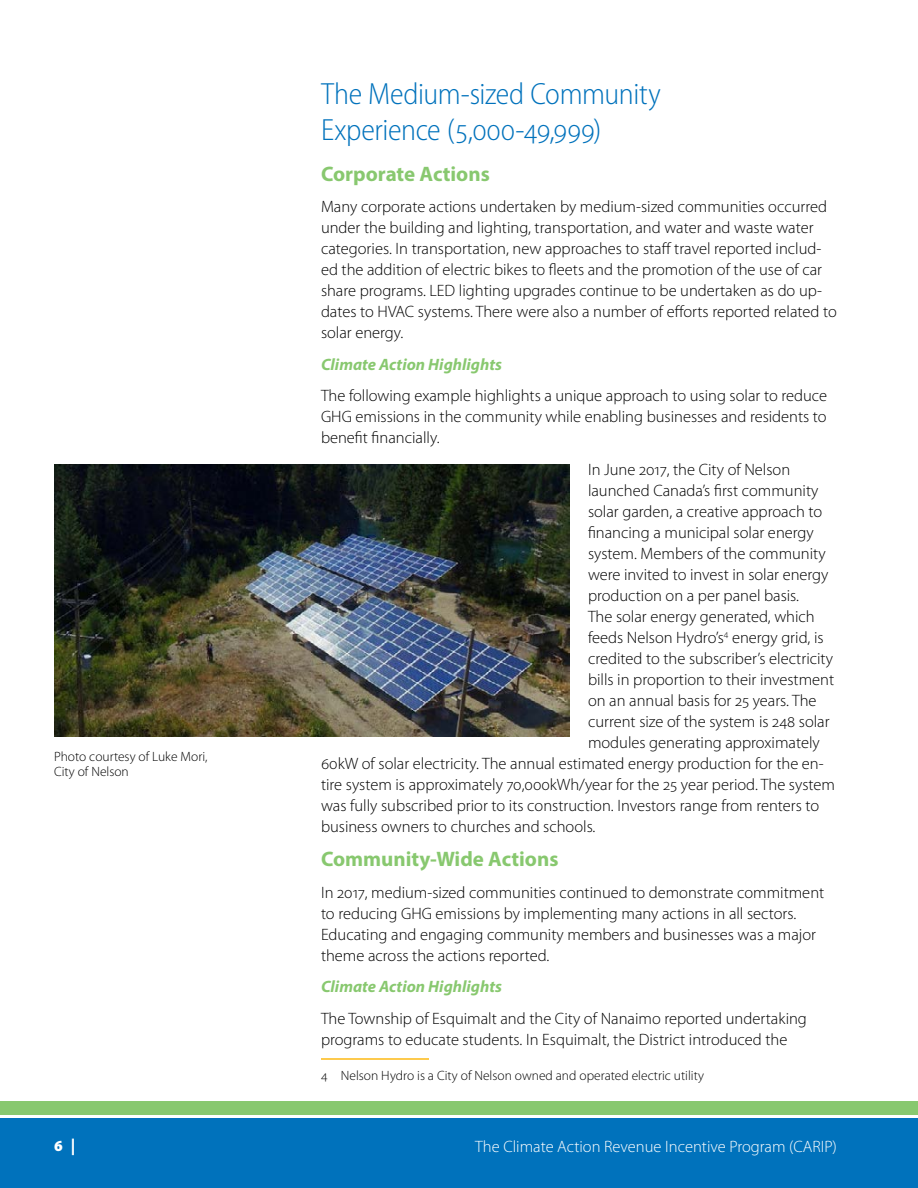
<style>
.page{position:relative;width:918px;height:1188px;background:#fff}
.page>*{position:absolute;margin:0;border:0;box-sizing:border-box;transform-origin:0 0}
.t1{font:300 semi-condensed 30.75px/36px "Myriad Pro";letter-spacing:-.015em;color:#0072bc}
.t2{font:700 21px "Myriad Pro";color:#88c86f}
.t3{font:300 16.5px/21px "Myriad Pro";color:#000}
.t4{font:300 16.5px "Myriad Pro";color:#fff}
.t5{font:italic 700 16.5px "Myriad Pro";color:#88c86f}
.t6{font:900 semi-condensed 16.5px "Myriad Pro";color:#fff}
.footnote{font:300 13.5px "Myriad Pro";color:#000}
.attribution{font:300 13.5px/15px "Myriad Pro";color:#000}
</style>
<div class="page">
<div style="left:0;top:1118px;width:918px;height:70px;background:#0072bc"></div>
<div style="left:0;top:1102px;width:918px;height:13px;background:#88c86f"></div>
<hr style="left:321px;top:1058px;width:108px;height:2px;background:#fdb913">
<img style="left:54px;top:464px;width:516px;height:272px">
<p class="attribution" style="left:54px;top:749px;width:155px">Photo courtesy of Luke Mori,<br>City of Nelson</p>
<h1 class="t1" style="left:321px;top:76px;width:341px">The Medium-sized Community<br>Experience (5,000-49,999)</h1>
<h2 class="t2" style="left:321px;top:160px;width:170px">Corporate Actions</h2>
<p class="t3" style="left:321px;top:196px;width:517px">Many corporate actions undertaken by medium-sized communities occurred under the building and lighting, transportation, and water and waste water categories. In transportation, new approaches to staff travel reported includ&shy;ed the addition of electric bikes to fleets and the promotion of the use of car share programs. LED lighting upgrades continue to be undertaken as do up&shy;dates to HVAC systems. There were also a number of efforts reported related to solar energy.</p>
<h3 class="t5" style="left:321px;top:353px;width:183px">Climate Action Highlights</h3>
<p class="t3" style="left:321px;top:385px;width:508px;text-align:justify">The following example highlights a unique approach to using solar to reduce GHG emissions in the community while enabling businesses and residents to benefit financially.</p>
<p class="t3" style="left:588px;top:459px;width:204px">In June 2017, the City of Nelson</p>
<p class="t3" style="left:588px;top:480px;width:232px">launched Canada’s first community</p>
<p class="t3" style="left:588px;top:501px;width:236px">solar garden, a creative approach to</p>
<p class="t3" style="left:588px;top:522px;width:227px">financing a municipal solar energy</p>
<p class="t3" style="left:588px;top:543px;width:239px">system. Members of the community</p>
<p class="t3" style="left:588px;top:564px;width:242px">were invited to invest in solar energy</p>
<p class="t3" style="left:588px;top:585px;width:213px">production on a per panel basis.</p>
<p class="t3" style="left:588px;top:606px;width:228px">The solar energy generated, which</p>
<p class="t3" style="left:588px;top:627px;width:237px">feeds Nelson Hydro’s<sup>4</sup> energy grid, is</p>
<p class="t3" style="left:588px;top:648px;width:247px">credited to the subscriber’s electricity</p>
<p class="t3" style="left:588px;top:669px;width:248px">bills in proportion to their investment</p>
<p class="t3" style="left:588px;top:690px;width:230px">on an annual basis for 25 years. The</p>
<p class="t3" style="left:588px;top:711px;width:243px">current size of the system is 248 solar</p>
<p class="t3" style="left:588px;top:732px;width:233px">modules generating approximately</p>
<p class="t3" style="left:321px;top:753px;width:504px">60kW of solar electricity. The annual estimated energy production for the en-</p>
<p class="t3" style="left:321px;top:774px;width:516px">tire system is approximately 70,000kWh/year for the 25 year period. The system</p>
<p class="t3" style="left:321px;top:795px;width:500px">was fully subscribed prior to its construction. Investors range from renters to</p>
<p class="t3" style="left:321px;top:816px;width:276px">business owners to churches and schools.</p>
<p class="t2" style="left:321px;top:845px;width:239px">Community-Wide Actions</p>
<p class="t3" style="left:321px;top:882px;width:505px">In 2017, medium-sized communities continued to demonstrate commitment to reducing GHG emissions by implementing many actions in all sectors.<br>Educating and engaging community members and businesses was a major theme across the actions reported.</p>
<h3 class="t5" style="left:321px;top:976px;width:183px">Climate Action Highlights</h3>
<p class="t3" style="left:321px;top:1008px;width:487px">The Township of Esquimalt and the City of Nanaimo reported undertaking programs to educate students. In Esquimalt, the District introduced the</p>
<p class="footnote" style="left:321px;top:1068px;width:385px">4 Nelson Hydro is a City of Nelson owned and operated electric utility</p>
<p class="t6" style="left:54px;top:1136px;width:23px">6 |</p>
<p class="t4" style="left:475px;top:1138px;width:363px">The Climate Action Revenue Incentive Program (CARIP)</p>
</div>
